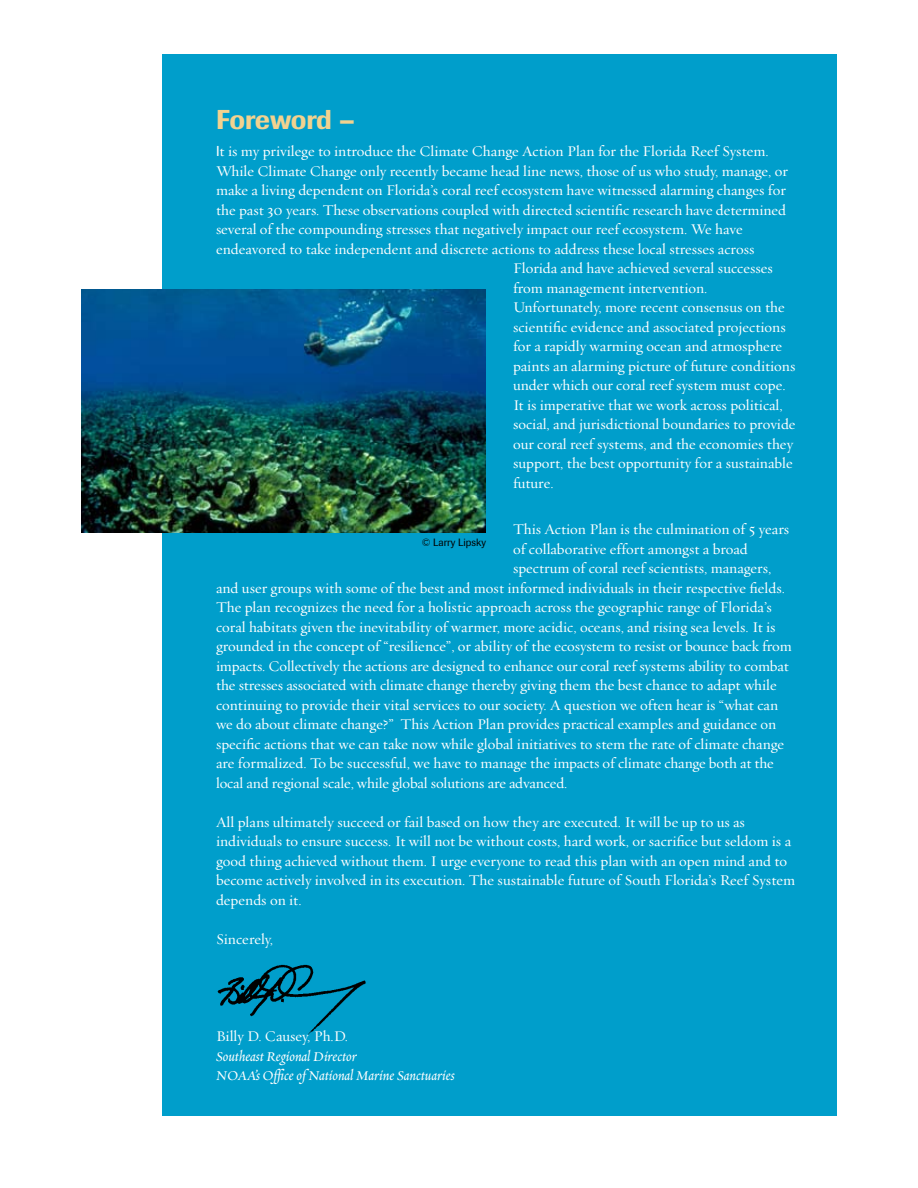
<style>
.page{position:relative;width:918px;height:1188px;background:#fff}
.page>*{position:absolute;margin:0;border:0;box-sizing:border-box;transform-origin:0 0}
.t1{font:500 27px "Imago";color:#f2d28f}
.t2{font:15px/19.5px "Oakleaf";color:#fff}
.t3{font:italic 15px/19.5px "Oakleaf";color:#fff}
.t4{font:10.5px "Imago";color:#000}
.s1{font-family:"Imago";font-size:14.25px}
</style>
<div class="page">
<div style="left:162px;top:54px;width:675px;height:1062px;background:#009ecb"></div>
<img style="left:81px;top:290px;width:405px;height:242px">
<img style="left:217px;top:964px;width:149px;height:71px">
<h1 class="t1" style="left:216px;top:104px;width:140px">Foreword –</h1>
<p class="t2" style="left:216px;top:141px;width:554px"><span class="s1">I</span>t is my privilege to introduce the Climate Change Action Plan for the Florida Reef System.</p>
<p class="t2" style="left:216px;top:161px;width:573px">While Climate Change only recently became head line news, those of us who study, manage, or</p>
<p class="t2" style="left:216px;top:180px;width:571px">make a living dependent on Florida’s coral reef ecosystem have witnessed alarming changes for</p>
<p class="t2" style="left:216px;top:200px;width:571px">the past 30 years. These observations coupled with directed scientific research have determined</p>
<p class="t2" style="left:216px;top:219px;width:528px">several of the compounding stresses that negatively impact our reef ecosystem. We have</p>
<p class="t2" style="left:216px;top:239px;width:540px">endeavored to take independent and discrete actions to address these local stresses across</p>
<p class="t2" style="left:513px;top:258px;width:261px">Florida and have achieved several successes</p>
<p class="t2" style="left:513px;top:278px;width:196px">from management intervention.</p>
<p class="t2" style="left:513px;top:297px;width:273px">Unfortunately, more recent consensus on the</p>
<p class="t2" style="left:513px;top:317px;width:274px">scientific evidence and associated projections</p>
<p class="t2" style="left:513px;top:336px;width:271px">for a rapidly warming ocean and atmosphere</p>
<p class="t2" style="left:513px;top:356px;width:284px">paints an alarming picture of future conditions</p>
<p class="t2" style="left:513px;top:375px;width:274px">under which our coral reef system must cope.</p>
<p class="t2" style="left:513px;top:395px;width:271px">It is imperative that we work across political,</p>
<p class="t2" style="left:513px;top:414px;width:284px">social, and jurisdictional boundaries to provide</p>
<p class="t2" style="left:513px;top:434px;width:282px">our coral reef systems, and the economies they</p>
<p class="t2" style="left:513px;top:453px;width:281px">support, the best opportunity for a sustainable</p>
<p class="t2" style="left:513px;top:473px;width:42px">future.</p>
<p class="t2" style="left:513px;top:519px;width:278px">This Action Plan is the culmination of 5 years</p>
<p class="t2" style="left:513px;top:539px;width:236px">of collaborative effort amongst a broad</p>
<p class="t2" style="left:513px;top:558px;width:260px">spectrum of coral reef scientists, managers,</p>
<p class="t2" style="left:216px;top:578px;width:570px">and user groups with some of the best and most informed individuals in their respective fields.</p>
<p class="t2" style="left:216px;top:597px;width:558px">The plan recognizes the need for a holistic approach across the geographic range of Florida’s</p>
<p class="t2" style="left:216px;top:617px;width:561px">coral habitats given the inevitability of warmer, more acidic, oceans, and rising sea levels. It is</p>
<p class="t2" style="left:216px;top:636px;width:577px">grounded in the concept of “resilience”, or ability of the ecosystem to resist or bounce back from</p>
<p class="t2" style="left:216px;top:656px;width:574px">impacts. Collectively the actions are designed to enhance our coral reef systems ability to combat</p>
<p class="t2" style="left:216px;top:675px;width:562px">the stresses associated with climate change thereby giving them the best chance to adapt while</p>
<p class="t2" style="left:216px;top:695px;width:564px">continuing to provide their vital services to our society. A question we often hear is “what can</p>
<p class="t2" style="left:216px;top:714px;width:562px">we do about climate change?” This Action Plan provides practical examples and guidance on</p>
<p class="t2" style="left:216px;top:734px;width:570px">specific actions that we can take now while global initiatives to stem the rate of climate change</p>
<p class="t2" style="left:216px;top:753px;width:559px">are formalized. To be successful, we have to manage the impacts of climate change both at the</p>
<p class="t2" style="left:216px;top:773px;width:353px">local and regional scale, while global solutions are advanced.</p>
<p class="t2" style="left:216px;top:812px;width:581px">All plans ultimately succeed or fail based on how they are executed. It will be up to us as individuals to ensure success. It will not be without costs, hard work, or sacrifice but seldom is a good thing achieved without them. I urge everyone to read this plan with an open mind and to become actively involved in its execution. The sustainable future of South Florida’s Reef System depends on it.</p>
<p class="t2" style="left:216px;top:929px;width:59px">Sincerely,</p>
<p class="t4" style="left:422px;top:536px;width:66px">© Larry Lipsky</p>
<p class="t2" style="left:216px;top:1026px;width:134px">Billy D. Causey, Ph.D.</p>
<p class="t3" style="left:216px;top:1046px;width:240px">Southeast Regional Director<br>NOAA’s Office of National Marine Sanctuaries</p>
</div>
